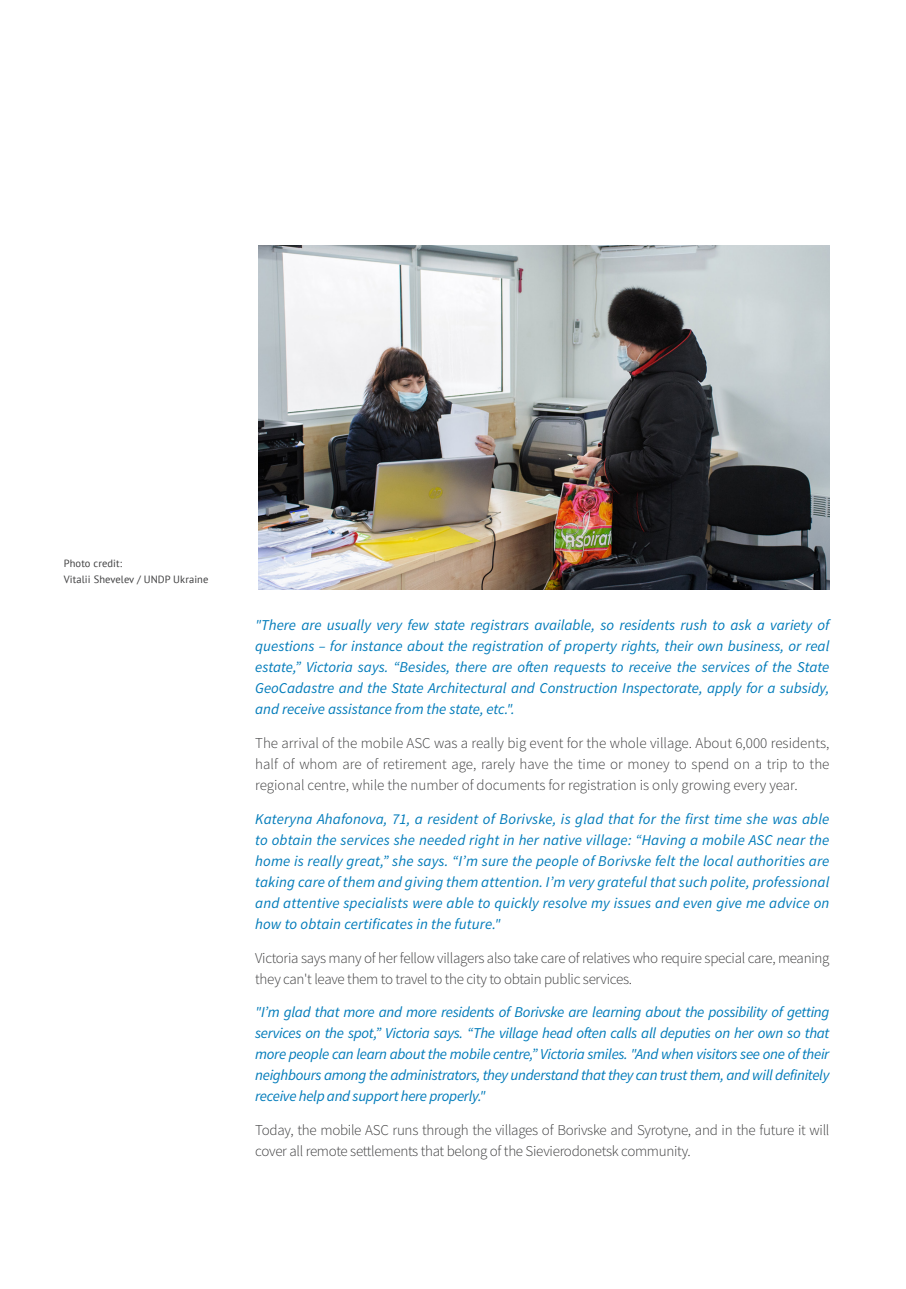
<style>
.page{position:relative;width:906px;height:1289px;background:#fff}
.page>*{position:absolute;margin:0;border:0;box-sizing:border-box;transform-origin:0 0}
.Body{font:italic 15px/21px "Source Sans Pro";color:#007bba;text-align:justify}
.Body-2{font:300 15px/21px "Source Sans Pro";letter-spacing:-.02em;color:#3e3e3f}
.Footnote_no_space{font:10.5px "PT Sans";letter-spacing:.01em;color:#3e3e3f}
</style>
<div class="page">
<img style="left:259px;top:246px;width:570px;height:343px">
<p class="Footnote_no_space" style="left:64px;top:556px;width:60px">Photo credit:</p>
<p class="Footnote_no_space" style="left:64px;top:573px;width:146px">Vitalii Shevelev / UNDP Ukraine</p>
<p class="Body" style="left:255px;top:614px;width:576px">"There are usually very few state registrars available, so residents rush to ask a variety of questions – for instance about the registration of property rights, their own business, or real estate,” Victoria says. “Besides, there are often requests to receive the services of the State GeoCadastre and the State Architectural and Construction Inspectorate, apply for a subsidy, and receive assistance from the state, etc.".</p>
<p class="Body-2" style="left:255px;top:732px;width:576px;text-align:justify">The arrival of the mobile ASC was a really big event for the whole village. About 6,000 residents, half of whom are of retirement age, rarely have the time or money to spend on a trip to the regional centre, while the number of documents for registration is only growing every year.</p>
<p class="Body" style="left:255px;top:808px;width:576px">Kateryna Ahafonova, 71, a resident of Borivske, is glad that for the first time she was able to obtain the services she needed right in her native village: “Having a mobile ASC near the home is really great,” she says. “I’m sure the people of Borivske felt the local authorities are taking care of them and giving them attention. I’m very grateful that such polite, professional and attentive specialists were able to quickly resolve my issues and even give me advice on how to obtain certificates in the future."</p>
<p class="Body-2" style="left:255px;top:947px;width:576px">Victoria says many of her fellow villagers also take care of relatives who require special care, meaning they can't leave them to travel to the city to obtain public services.</p>
<p class="Body" style="left:255px;top:1001px;width:576px">"I’m glad that more and more residents of Borivske are learning about the possibility of getting services on the spot,” Victoria says. “The village head often calls all deputies on her own so that more people can learn about the mobile centre,” Victoria smiles. "And when visitors see one of their neighbours among the administrators, they understand that they can trust them, and will definitely receive help and support here properly."</p>
<p class="Body-2" style="left:255px;top:1119px;width:576px">Today, the mobile ASC runs through the villages of Borivske and Syrotyne, and in the future it will cover all remote settlements that belong of the Sievierodonetsk community.</p>
</div>
